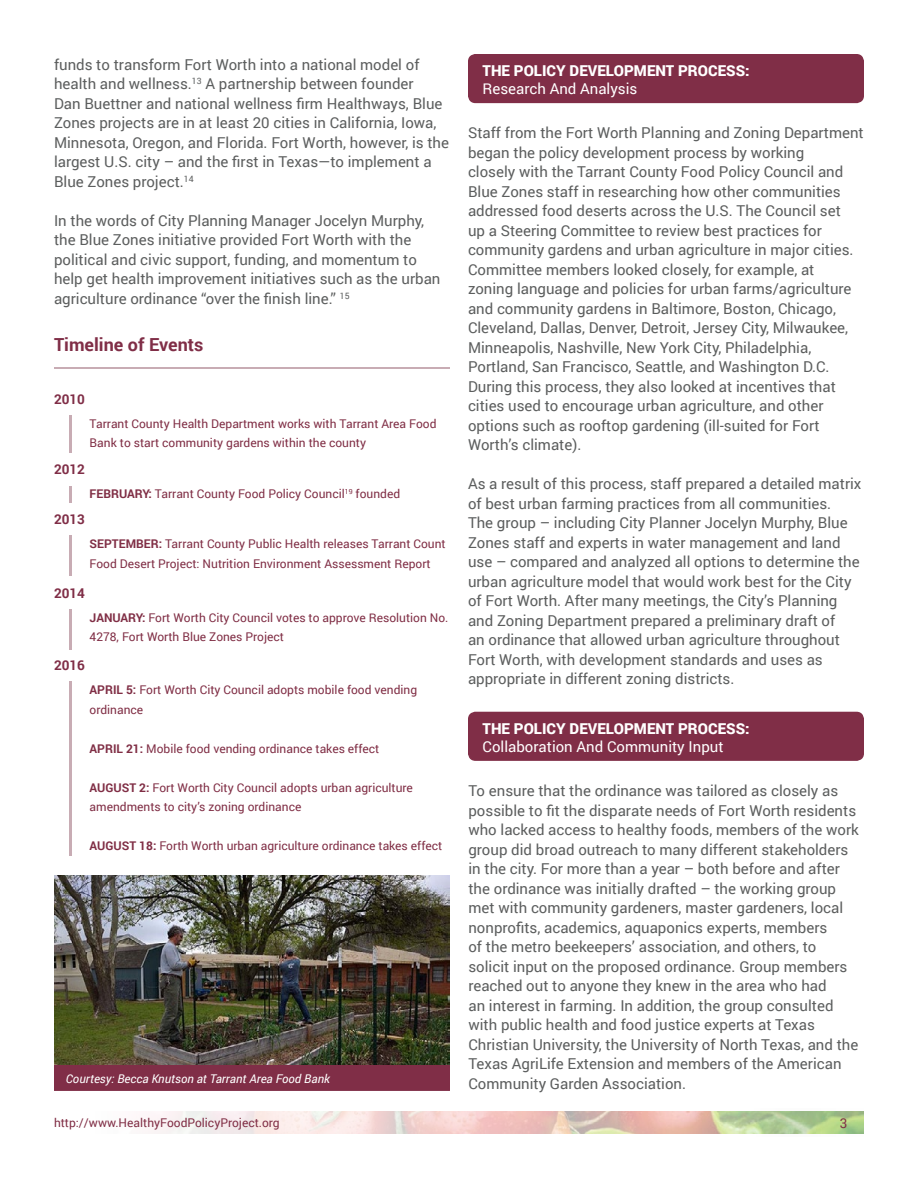
<style>
.page{position:relative;width:918px;height:1188px;background:#fff}
.page>*{position:absolute;margin:0;border:0;box-sizing:border-box;transform-origin:0 0}
.t1{font:700 18px "Roboto";color:#802e47}
.t2{font:15px/19.5px "Roboto";color:#5c5e5e}
.t3{font:900 15px "Roboto";color:#fff}
.t4{font:15px "Roboto";color:#fff}
.t5{font:700 13.5px "Roboto";color:#802e47}
.t6{font:13.5px "Roboto";color:#802e45}
.t7{font:12px/19.5px "Roboto";color:#802e45}
.t8{font:italic 12px "Roboto";color:#fff}
.s1{font-weight:700}
</style>
<div class="page">
<svg style="left:154px;top:1111px;width:710px;height:23px;background:#e2d2c2"></svg>
<hr style="left:54px;top:367px;width:396px;height:2px;background:#c8acb4">
<hr style="left:69px;top:486px;width:3px;height:17px;background:#c8acb4">
<hr style="left:69px;top:682px;width:3px;height:174px;background:#c8acb4">
<hr style="left:69px;top:415px;width:3px;height:38px;background:#c8acb4">
<hr style="left:69px;top:536px;width:3px;height:40px;background:#c8acb4">
<hr style="left:69px;top:609px;width:3px;height:40px;background:#c8acb4">
<img style="left:54px;top:875px;width:396px;height:190px">
<div style="left:54px;top:1065px;width:396px;height:26px;background:#802e47;border:2px solid #802e47"></div>
<div style="left:469px;top:55px;width:394px;height:47px;background:#802e47;border-radius:7px"></div>
<div style="left:468px;top:54px;width:396px;height:49px;border:2px solid #802e47;border-radius:7px"></div>
<div style="left:469px;top:712px;width:394px;height:48px;background:#802e47;border-radius:7px"></div>
<div style="left:468px;top:712px;width:396px;height:49px;border:2px solid #802e47;border-radius:7px"></div>
<p class="t2" style="left:54px;top:54px;width:397px">funds to transform Fort Worth into a national model of health and wellness.<sup>13</sup> A partnership between founder<br>Dan Buettner and national wellness firm Healthways, Blue Zones projects are in at least 20 cities in California, Iowa, Minnesota, Oregon, and Florida. Fort Worth, however, is the largest U.S. city – and the first in Texas—to implement a Blue Zones project.<sup>14</sup></p>
<p class="t2" style="left:54px;top:210px;width:388px">In the words of City Planning Manager Jocelyn Murphy, the Blue Zones initiative provided Fort Worth with the political and civic support, funding, and momentum to help get health improvement initiatives such as the urban agriculture ordinance “over the finish line.” <sup>15</sup></p>
<p class="t1" style="left:54px;top:332px;width:151px">Timeline of Events</p>
<p class="t5" style="left:54px;top:389px;width:32px">2010</p>
<p class="t7" style="left:90px;top:413px;width:348px">Tarrant County Health Department works with Tarrant Area Food<br>Bank to start community gardens within the county</p>
<p class="t5" style="left:54px;top:460px;width:32px">2012</p>
<p class="t7" style="left:90px;top:484px;width:312px"><span class="s1">FEBRUARY:</span> Tarrant County Food Policy Council<sup>19</sup> founded</p>
<p class="t5" style="left:54px;top:510px;width:32px">2013</p>
<p class="t7" style="left:90px;top:534px;width:358px"><span class="s1">SEPTEMBER:</span> Tarrant County Public Health releases Tarrant Count<br>Food Desert Project: Nutrition Environment Assessment Report</p>
<p class="t5" style="left:54px;top:583px;width:32px">2014</p>
<p class="t7" style="left:90px;top:607px;width:360px"><span class="s1">JANUARY:</span> Fort Worth City Council votes to approve Resolution No.<br>4278, Fort Worth Blue Zones Project</p>
<p class="t5" style="left:54px;top:656px;width:32px">2016</p>
<p class="t7" style="left:90px;top:680px;width:329px"><span class="s1">APRIL 5:</span> Fort Worth City Council adopts mobile food vending ordinance</p>
<p class="t7" style="left:90px;top:738px;width:291px"><span class="s1">APRIL 21:</span> Mobile food vending ordinance takes effect</p>
<p class="t7" style="left:90px;top:777px;width:325px"><span class="s1">AUGUST 2:</span> Fort Worth City Council adopts urban agriculture amendments to city’s zoning ordinance</p>
<p class="t7" style="left:90px;top:836px;width:354px"><span class="s1">AUGUST 18:</span> Forth Worth urban agriculture ordinance takes effect</p>
<p class="t8" style="left:66px;top:1070px;width:266px">Courtesy: Becca Knutson at Tarrant Area Food Bank</p>
<p class="t3" style="left:483px;top:60px;width:269px">THE POLICY DEVELOPMENT PROCESS:</p>
<p class="t4" style="left:483px;top:78px;width:156px">Research And Analysis</p>
<p class="t2" style="left:468px;top:123px;width:397px">Staff from the Fort Worth Planning and Zoning Department began the policy development process by working<br>closely with the Tarrant County Food Policy Council and Blue Zones staff in researching how other communities addressed food deserts across the U.S. The Council set<br>up a Steering Committee to review best practices for community gardens and urban agriculture in major cities.<br>Committee members looked closely, for example, at<br>zoning language and policies for urban farms/agriculture and community gardens in Baltimore, Boston, Chicago, Cleveland, Dallas, Denver, Detroit, Jersey City, Milwaukee, Minneapolis, Nashville, New York City, Philadelphia, Portland, San Francisco, Seattle, and Washington D.C.<br>During this process, they also looked at incentives that cities used to encourage urban agriculture, and other options such as rooftop gardening (ill-suited for Fort Worth’s climate).</p>
<p class="t2" style="left:468px;top:474px;width:395px">As a result of this process, staff prepared a detailed matrix of best urban farming practices from all communities.<br>The group – including City Planner Jocelyn Murphy, Blue Zones staff and experts in water management and land use – compared and analyzed all options to determine the urban agriculture model that would work best for the City of Fort Worth. After many meetings, the City’s Planning and Zoning Department prepared a preliminary draft of<br>an ordinance that allowed urban agriculture throughout Fort Worth, with development standards and uses as appropriate in different zoning districts.</p>
<p class="t3" style="left:483px;top:718px;width:269px">THE POLICY DEVELOPMENT PROCESS:</p>
<p class="t4" style="left:483px;top:736px;width:243px">Collaboration And Community Input</p>
<p class="t2" style="left:468px;top:780px;width:392px">To ensure that the ordinance was tailored as closely as possible to fit the disparate needs of Fort Worth residents who lacked access to healthy foods, members of the work group did broad outreach to many different stakeholders in the city. For more than a year – both before and after the ordinance was initially drafted – the working group met with community gardeners, master gardeners, local nonprofits, academics, aquaponics experts, members<br>of the metro beekeepers’ association, and others, to solicit input on the proposed ordinance. Group members reached out to anyone they knew in the area who had<br>an interest in farming. In addition, the group consulted with public health and food justice experts at Texas Christian University, the University of North Texas, and the Texas AgriLife Extension and members of the American Community Garden Association.</p>
<p class="t7" style="left:54px;top:1112px;width:227px">http://www.HealthyFoodPolicyProject.org</p>
<p class="t6" style="left:840px;top:1113px;width:9px">3</p>
</div>
